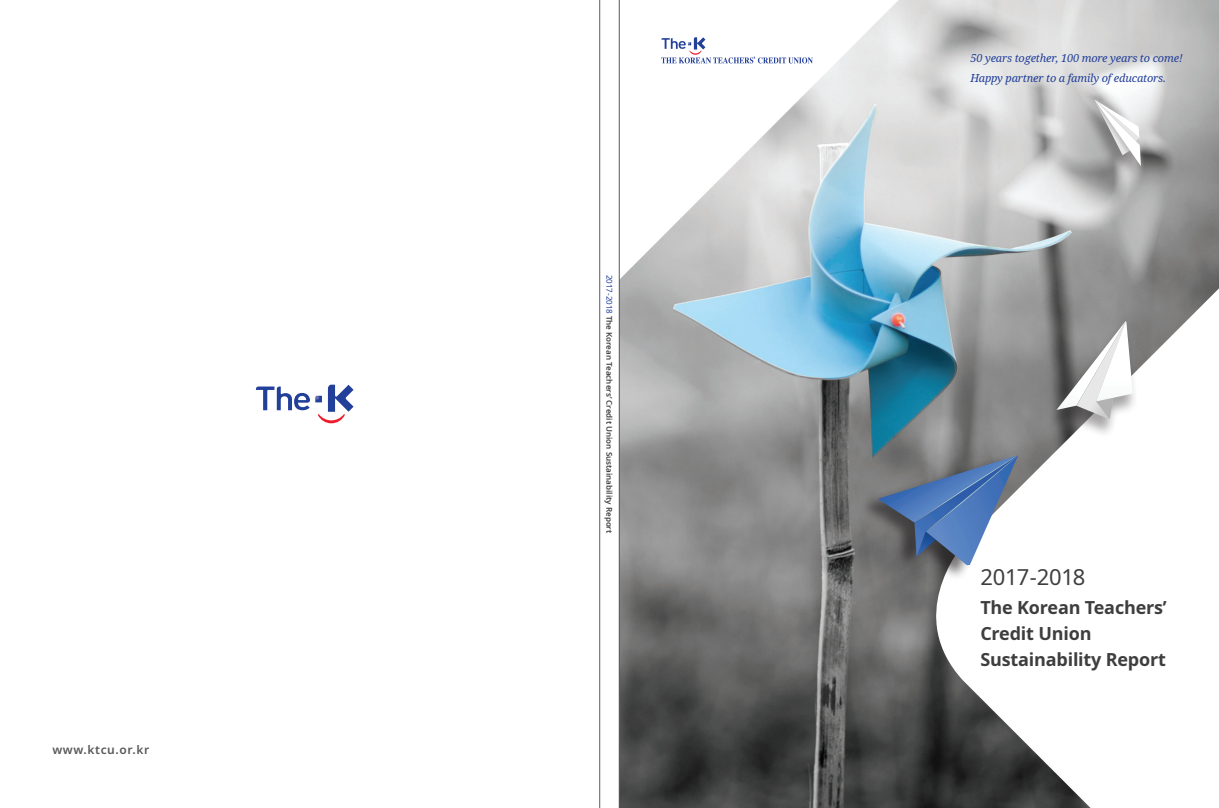
<style>
.page{position:relative;width:1219px;height:808px;background:#fff}
.page>*{position:absolute;margin:0;border:0;box-sizing:border-box;transform-origin:0 0}
.t1{font:22px "Noto Sans";letter-spacing:-.01em;color:#3e3e3f}
.t2{font:700 18px/26px "Noto Sans";letter-spacing:-.01em;color:#3e3e3f}
.t3{font:600 12px "Noto Sans";letter-spacing:.05em;color:#57585a}
.t4{font:italic 11px "Noto Serif";letter-spacing:-.015em;color:#223f99}
.t5{font:600 8px "Noto Sans";color:#3e3e3f}
.s1{font-weight:400;color:#223f99}
</style>
<div class="page">
<img style="left:619px;top:0;width:600px;height:808px">
<svg style="left:904px;top:280px;width:315px;height:528px"></svg>
<svg style="left:256px;top:385px;width:98px;height:38px"></svg>
<svg style="left:619px;top:0;width:280px;height:289px"></svg>
<svg style="left:600px;top:0;width:19px;height:808px"></svg>
<div style="left:1078px;top:100px;width:64px;height:82px;background:#231f20;opacity:.4"></div>
<svg style="left:1095px;top:100px;width:46px;height:66px"></svg>
<div style="left:1045px;top:324px;width:93px;height:115px;background:#231f20;opacity:.4"></div>
<svg style="left:1056px;top:321px;width:77px;height:98px"></svg>
<div style="left:857px;top:454px;width:157px;height:127px;background:#231f20;opacity:.6"></div>
<svg style="left:878px;top:455px;width:140px;height:110px;background:#7185a3"></svg>
<svg style="left:661px;top:37px;width:152px;height:26px"></svg>
<p class="t3" style="left:52px;top:741px;width:99px">www.ktcu.or.kr</p>
<p class="t5" style="left:615px;top:275px;width:260px;rotate:90deg"><span class="s1">2017-2018</span> The Korean Teachers’ Credit Union Sustainability Report</p>
<p class="t4" style="left:970px;top:50px;width:214px">50 years together, 100 more years to come!</p>
<p class="t4" style="left:970px;top:70px;width:197px">Happy partner to a family of educators.</p>
<p class="t1" style="left:980px;top:561px;width:106px">2017-2018</p>
<p class="t2" style="left:980px;top:595px;width:188px">The Korean Teachers’<br>Credit Union<br>Sustainability Report</p>
</div>
